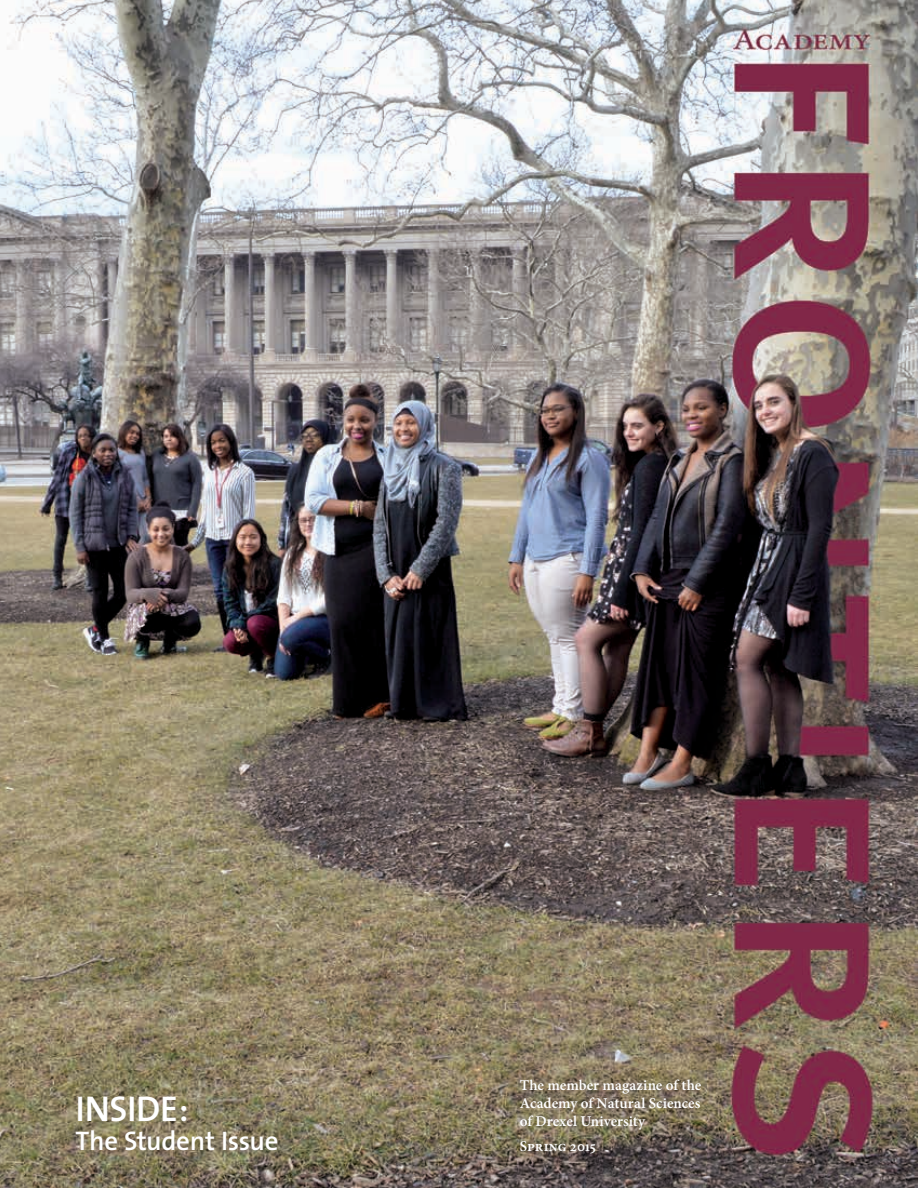
<style>
.page{position:relative;width:918px;height:1188px;background:#fff}
.page>*{position:absolute;margin:0;border:0;box-sizing:border-box;transform-origin:0 0}
.t1{font:600 36px "The Sans";letter-spacing:-.01em;color:#fff}
.t2{font:600 27px "The Sans";letter-spacing:-.01em;color:#fff}
.t3{font:600 15px/18px "Minion Pro";color:#fff;text-align:justify}
</style>
<div class="page">
<img style="left:0;top:0;width:918px;height:1188px">
<h1 class="t1" style="left:76px;top:1079px;width:115px">INSIDE:</h1>
<h2 class="t2" style="left:76px;top:1119px;width:204px">The Student Issue</h2>
<p class="t3" style="left:520px;top:1076px;width:183px">The member magazine of the Academy of Natural Sciences of Drexel University</p>
<p class="t3" style="left:520px;top:1137px;width:78px">Spring 2015</p>
</div>
